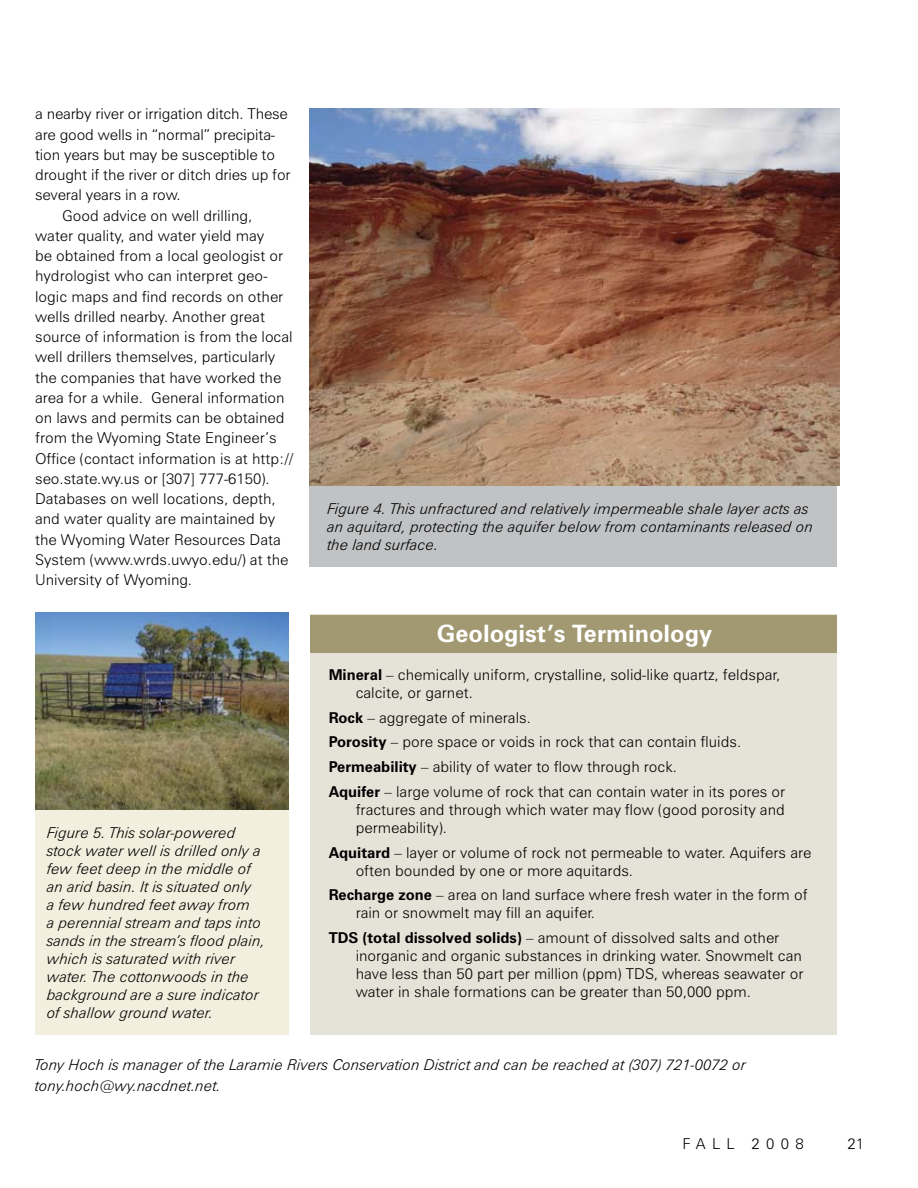
<style>
.page{position:relative;width:918px;height:1188px;background:#fff}
.page>*{position:absolute;margin:0;border:0;box-sizing:border-box;transform-origin:0 0}
.t1{font:700 24px "Zurich BT";color:#fff}
.t2{font:300 15px/18px "Zurich BT";color:#000}
.t3{font:italic 300 15px/18px "Zurich BT";color:#000}
.s1{font-weight:700}
</style>
<div class="page">
<div style="left:35px;top:775px;width:254px;height:260px;background:#f3efde"></div>
<div style="left:309px;top:262px;width:528px;height:305px;background:#c1c2c4"></div>
<img style="left:309px;top:108px;width:530px;height:378px">
<img style="left:35px;top:613px;width:254px;height:197px">
<div style="left:310px;top:615px;width:527px;height:420px;background:#e5e2d7"></div>
<div style="left:310px;top:615px;width:527px;height:37px;background:#a29871"></div>
<p class="t2" style="left:35px;top:105px;width:254px">a nearby river or irrigation ditch. These</p>
<p class="t2" style="left:35px;top:125px;width:242px">are good wells in “normal” precipita-</p>
<p class="t2" style="left:35px;top:146px;width:242px">tion years but may be susceptible to</p>
<p class="t2" style="left:35px;top:166px;width:257px">drought if the river or ditch dries up for</p>
<p class="t2" style="left:35px;top:186px;width:147px">several years in a row.</p>
<p class="t2" style="left:62px;top:206px;width:192px">Good advice on well drilling,</p>
<p class="t2" style="left:35px;top:227px;width:231px">water quality, and water yield may</p>
<p class="t2" style="left:35px;top:247px;width:250px">be obtained from a local geologist or</p>
<p class="t2" style="left:35px;top:267px;width:234px">hydrologist who can interpret geo-</p>
<p class="t2" style="left:35px;top:287px;width:250px">logic maps and find records on other</p>
<p class="t2" style="left:35px;top:308px;width:231px">wells drilled nearby. Another great</p>
<p class="t2" style="left:35px;top:328px;width:259px">source of information is from the local</p>
<p class="t2" style="left:35px;top:348px;width:242px">well drillers themselves, particularly</p>
<p class="t2" style="left:35px;top:368px;width:248px">the companies that have worked the</p>
<p class="t2" style="left:35px;top:389px;width:251px">area for a while. General information</p>
<p class="t2" style="left:35px;top:409px;width:251px">on laws and permits can be obtained</p>
<p class="t2" style="left:35px;top:429px;width:243px">from the Wyoming State Engineer’s</p>
<p class="t2" style="left:35px;top:449px;width:259px">Office (contact information is at http://</p>
<p class="t2" style="left:35px;top:470px;width:236px">seo.state.wy.us or [307] 777-6150).</p>
<p class="t2" style="left:35px;top:490px;width:242px">Databases on well locations, depth,</p>
<p class="t2" style="left:35px;top:510px;width:242px">and water quality are maintained by</p>
<p class="t2" style="left:35px;top:530px;width:247px">the Wyoming Water Resources Data</p>
<p class="t2" style="left:35px;top:551px;width:255px">System (www.wrds.uwyo.edu/) at the</p>
<p class="t2" style="left:35px;top:571px;width:159px">University of Wyoming.</p>
<p class="t3" style="left:47px;top:823px;width:220px">Figure 5. This solar-powered stock water well is drilled only a few feet deep in the middle of an arid basin. It is situated only<br>a few hundred feet away from<br>a perennial stream and taps into sands in the stream’s flood plain, which is saturated with river water. The cottonwoods in the background are a sure indicator of shallow ground water.</p>
<p class="t3" style="left:327px;top:499px;width:487px">Figure 4. This unfractured and relatively impermeable shale layer acts as an aquitard, protecting the aquifer below from contaminants released on the land surface.</p>
<h1 class="t1" style="left:437px;top:618px;width:277px">Geologist’s Terminology</h1>
<p class="t2" style="left:356px;top:665px;width:426px;text-indent:-27px"><span class="s1">Mineral</span> – chemically uniform, crystalline, solid-like quartz, feldspar, calcite, or garnet.</p>
<p class="t2" style="left:329px;top:705px;width:458px;line-height:24.8px"><span class="s1">Rock</span> – aggregate of minerals.<br><span class="s1">Porosity</span> – pore space or voids in rock that can contain fluids.<br><span class="s1">Permeability</span> – ability of water to flow through rock.<br><span class="s1">Aquifer</span> – large volume of rock that can contain water in its pores or</p>
<p class="t2" style="left:356px;top:800px;width:431px">fractures and through which water may flow (good porosity and permeability).</p>
<p class="t2" style="left:356px;top:843px;width:457px;text-indent:-27px"><span class="s1">Aquitard</span> – layer or volume of rock not permeable to water. Aquifers are often bounded by one or more aquitards.</p>
<p class="t2" style="left:356px;top:886px;width:454px;text-indent:-27px"><span class="s1">Recharge zone</span> – area on land surface where fresh water in the form of rain or snowmelt may fill an aquifer.</p>
<p class="t2" style="left:356px;top:929px;width:449px;text-indent:-27px"><span class="s1">TDS (total dissolved solids)</span> – amount of dissolved salts and other inorganic and organic substances in drinking water. Snowmelt can have less than 50 part per million (ppm) TDS, whereas seawater or water in shale formations can be greater than 50,000 ppm.</p>
<p class="t3" style="left:35px;top:1054px;width:712px;line-height:21px">Tony Hoch is manager of the Laramie Rivers Conservation District and can be reached at (307) 721-0072 or tony.hoch@wy.nacdnet.net.</p>
<p class="t2" style="left:682px;top:1134px;width:14px">fall</p>
<p class="t2" style="left:752px;top:1134px;width:54px">2008</p>
<p class="t2" style="left:847px;top:1134px;width:18px">21</p>
</div>
